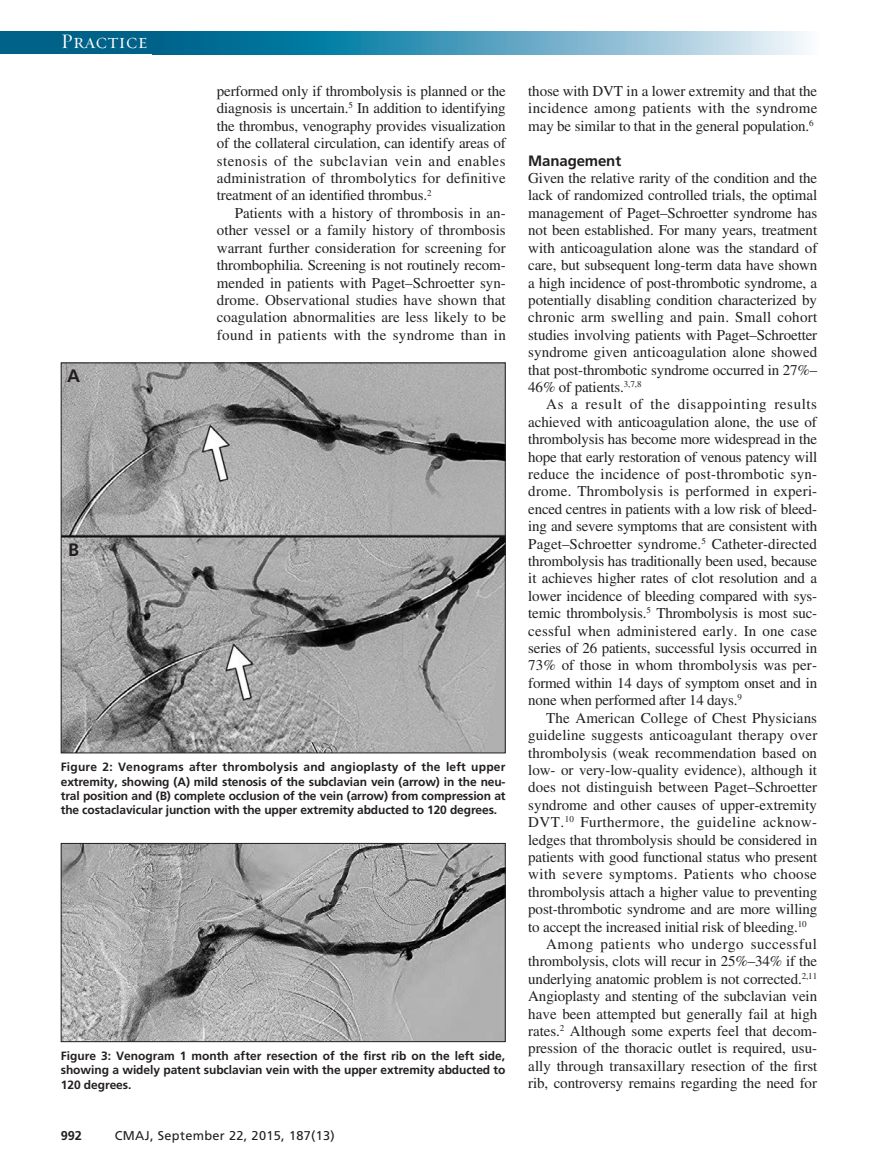
<style>
.page{position:relative;width:878px;height:1175px;background:#fff}
.page>*{position:absolute;margin:0;border:0;box-sizing:border-box;transform-origin:0 0}
.t1{font:21px "Requiem Display HTF Small Caps";letter-spacing:.005em;color:#fff}
.t2{font:700 18px "Frutiger LT Std";color:#231f20}
.PJ{font:15px/17.4px "Times LT Std";letter-spacing:-.01em;color:#231f20;text-align:justify}
.t3{font:700 15px "Frutiger LT Std";letter-spacing:-.01em;color:#231f20}
.t4{font:12.75px "Frutiger LT Std";letter-spacing:.025em;color:#231f20}
.t5{font:700 12.75px "Frutiger LT Std";color:#231f20}
.FIG{font:700 12px/14.2px "Frutiger LT Std";letter-spacing:-.005em;color:#231f20;text-align:justify}
</style>
<div class="page">
<svg style="left:163px;top:32px;width:642px;height:22px;background:#5aa3bf"></svg>
<div style="left:0;top:32px;width:163px;height:22px;background:#006189"></div>
<img style="left:63px;top:364px;width:440px;height:387px">
<img style="left:63px;top:845px;width:440px;height:195px">
<div style="left:61px;top:843px;width:444px;height:199px;border:1px solid #231f20"></div>
<h1 class="t1" style="left:61px;top:29px;width:88px">Practice</h1>
<p class="t2" style="left:67px;top:365px;width:14px">A</p>
<p class="t2" style="left:68px;top:539px;width:12px">B</p>
<p class="PJ" style="left:217px;top:82px;width:290px">performed only if thrombolysis is planned or the diagnosis is uncertain.<sup>5</sup> In addition to identifying the thrombus, venography provides visualization of the collateral circulation, can identify areas of stenosis of the subclavian vein and enables administration of thrombolytics for definitive treatment of an identified thrombus.<sup>2</sup></p>
<p class="PJ" style="left:217px;top:204px;width:290px;text-indent:18px">Patients with a history of thrombosis in an&shy;other vessel or a family history of thrombosis warrant further consideration for screening for thrombophilia. Screening is not routinely recom&shy;mended in patients with Paget–Schroetter syn&shy;drome. Observational studies have shown that coagulation abnormalities are less likely to be found in patients with the syndrome than in</p>
<p class="FIG" style="left:61px;top:760px;width:446px">Figure 2: Venograms after thrombolysis and angioplasty of the left upper extremity, showing (A) mild stenosis of the subclavian vein (arrow) in the neu&shy;tral position and (B) complete occlusion of the vein (arrow) from compression at the costaclavicular junction with the upper extremity abducted to 120 degrees.</p>
<p class="FIG" style="left:61px;top:1048px;width:446px">Figure 3: Venogram 1 month after resection of the first rib on the left side, showing a widely patent subclavian vein with the upper extremity abducted to 120 degrees.</p>
<p class="t5" style="left:61px;top:1127px;width:23px">992</p>
<p class="t4" style="left:115px;top:1127px;width:221px">CMAJ, September 22, 2015, 187(13)</p>
<p class="PJ" style="left:528px;top:82px;width:290px">those with DVT in a lower extremity and that the incidence among patients with the syndrome may be similar to that in the general population.<sup>6</sup></p>
<h2 class="t3" style="left:528px;top:152px;width:94px">Management</h2>
<p class="PJ" style="left:528px;top:169px;width:290px">Given the relative rarity of the condition and the lack of randomized controlled trials, the optimal management of Paget–Schroetter syndrome has not been established. For many years, treatment with anticoagulation alone was the standard of care, but subsequent long-term data have shown a high incidence of post-thrombotic syndrome, a potentially disabling condition characterized by chronic arm swelling and pain. Small cohort studies involving patients with Paget–Schroetter syndrome given anticoagulation alone showed that post-thrombotic syndrome occurred in 27%– 46% of patients.<sup>3,7,8</sup></p>
<p class="PJ" style="left:528px;top:395px;width:290px;text-indent:18px">As a result of the disappointing results achieved with anticoagulation alone, the use of thrombolysis has become more widespread in the hope that early restoration of venous patency will reduce the incidence of post-thrombotic syn&shy;drome. Thrombolysis is performed in experi&shy;enced centres in patients with a low risk of bleed&shy;ing and severe symptoms that are consistent with Paget–Schroetter syndrome.<sup>5</sup> Catheter-directed thrombolysis has traditionally been used, because it achieves higher rates of clot resolution and a lower incidence of bleeding compared with sys&shy;temic thrombolysis.<sup>5</sup> Thrombolysis is most suc&shy;cessful when administered early. In one case series of 26 patients, successful lysis occurred in 73% of those in whom thrombolysis was per&shy;formed within 14 days of symptom onset and in none when performed after 14 days.<sup>9</sup></p>
<p class="PJ" style="left:528px;top:709px;width:290px;text-indent:18px">The American College of Chest Physicians guideline suggests anticoagulant therapy over thrombolysis (weak recommendation based on low- or very-low-quality evidence), although it does not distinguish between Paget–Schroetter syndrome and other causes of upper-extremity DVT.<sup>10</sup> Furthermore, the guideline acknow&shy;ledges that thrombolysis should be considered in patients with good functional status who present with severe symptoms. Patients who choose thrombolysis attach a higher value to preventing post-thrombotic syndrome and are more willing to accept the increased initial risk of bleeding.<sup>10</sup></p>
<p class="PJ" style="left:528px;top:935px;width:291px;text-indent:18px">Among patients who undergo successful thrombolysis, clots will recur in 25%–34% if the underlying anatomic problem is not corrected.<sup>2,11<br></sup>Angioplasty and stenting of the subclavian vein have been attempted but generally fail at high rates.<sup>2</sup> Although some experts feel that decom&shy;pression of the thoracic outlet is required, usu&shy;ally through transaxillary resection of the first rib, controversy remains regarding the need for</p>
</div>
